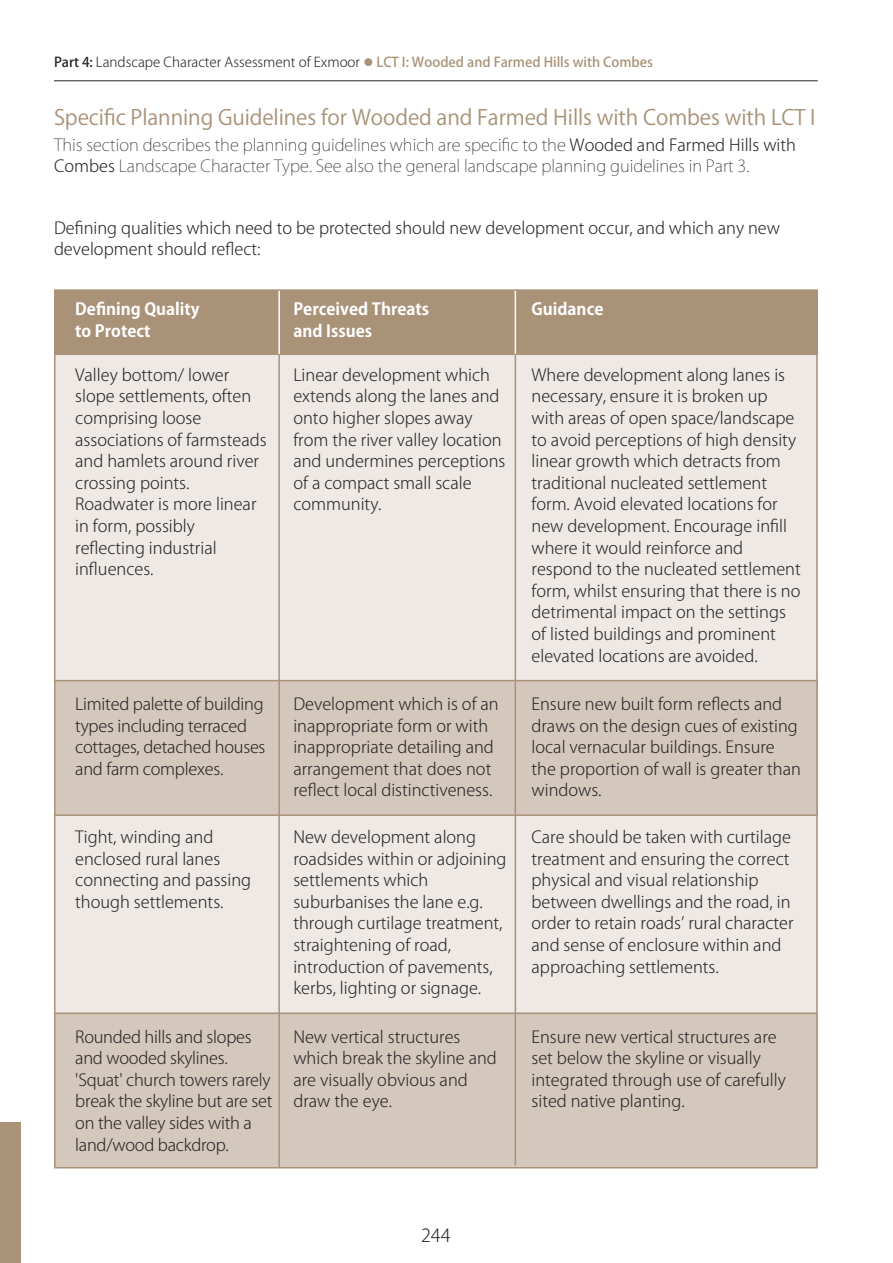
<style>
.page{position:relative;width:893px;height:1263px;background:#fff}
.page>*{position:absolute;margin:0;border:0;box-sizing:border-box;transform-origin:0 0}
.t1{font:21px "Koz Go Pro";letter-spacing:-.005em;color:#a99278}
.t2{font:300 18px "Koz Go Pr 6 N";color:#272526}
.t3{font:300 16.5px/21.6px "Koz Go Pro";color:#272526}
.t4{font:200 16.5px/21.6px "Koz Go Pr 6 N";color:#272526}
.t5{font:700 16.5px/21.6px "Koz Go Pro";color:#fff}
.t6{font:300 13.5px "Koz Go Pr 6 N";color:#272526}
.s1{font-family:"Koz Go Pro";font-weight:500}
.s2{color:#a99278}
.s3{font-family:"Koz Go Pro";font-weight:500;color:#a99278}
.s4{font-family:"Koz Go Pro";font-weight:300}
</style>
<div class="page">
<hr style="left:54px;top:81px;width:764px;height:1px;background:#272526">
<div style="left:54px;top:291px;width:764px;height:873px;background:#eee9e4"></div>
<div style="left:54px;top:681px;width:764px;height:133px;background:#d4c8bc"></div>
<div style="left:54px;top:290px;width:764px;height:64px;background:#a99278"></div>
<hr style="left:54px;top:680px;width:764px;height:1px;background:#a99278">
<div style="left:54px;top:1014px;width:764px;height:153px;background:#d4c8bc"></div>
<hr style="left:54px;top:1012px;width:764px;height:2px;background:#a99278">
<hr style="left:54px;top:814px;width:764px;height:2px;background:#a99278">
<hr style="left:278px;top:289px;width:2px;height:65px;background:#fff">
<hr style="left:515px;top:291px;width:1px;height:63px;background:#fff">
<hr style="left:278px;top:354px;width:2px;height:813px;background:#a99278">
<hr style="left:515px;top:354px;width:1px;height:811px;background:#a99278">
<div style="left:0;top:1123px;width:21px;height:140px;background:#a99278"></div>
<p class="t6" style="left:54px;top:55px;width:600px"><span class="s1">Part 4:</span> Landscape Character Assessment of Exmoor <span class="s2">●</span> <span class="s3">LCT I: Wooded and Farmed Hills with Combes</span></p>
<p class="t1" style="left:54px;top:103px;width:763px">Specific Planning Guidelines for Wooded and Farmed Hills with Combes with LCT I</p>
<p class="t4" style="left:54px;top:134px;width:743px">This section describes the planning guidelines which are specific to the <span class="s4">Wooded and Farmed Hills with<br>Combes</span> Landscape Character Type. See also the general landscape planning guidelines in Part 3.</p>
<p class="t3" style="left:54px;top:217px;width:727px">Defining qualities which need to be protected should new development occur, and which any new development should reflect:</p>
<p class="t5" style="left:75px;top:299px;width:126px">Defining Quality to Protect</p>
<p class="t5" style="left:531px;top:299px;width:73px">Guidance</p>
<p class="t5" style="left:293px;top:299px;width:137px">Perceived Threats and Issues</p>
<p class="t3" style="left:75px;top:364px;width:193px">Valley bottom/ lower slope settlements, often comprising loose associations of farmsteads and hamlets around river crossing points.<br>Roadwater is more linear in form, possibly reflecting industrial influences.</p>
<p class="t3" style="left:531px;top:364px;width:271px">Where development along lanes is necessary, ensure it is broken up with areas of open space/landscape to avoid perceptions of high density linear growth which detracts from traditional nucleated settlement form. Avoid elevated locations for new development. Encourage infill where it would reinforce and respond to the nucleated settlement form, whilst ensuring that there is no detrimental impact on the settings of listed buildings and prominent elevated locations are avoided.</p>
<p class="t3" style="left:293px;top:693px;width:207px">Development which is of an inappropriate form or with inappropriate detailing and arrangement that does not reflect local distinctiveness.</p>
<p class="t3" style="left:293px;top:364px;width:213px">Linear development which extends along the lanes and onto higher slopes away from the river valley location and undermines perceptions of a compact small scale community.</p>
<p class="t3" style="left:75px;top:693px;width:192px">Limited palette of building types including terraced cottages, detached houses and farm complexes.</p>
<p class="t3" style="left:531px;top:693px;width:271px">Ensure new built form reflects and draws on the design cues of existing local vernacular buildings. Ensure the proportion of wall is greater than windows.</p>
<p class="t3" style="left:75px;top:826px;width:177px">Tight, winding and enclosed rural lanes connecting and passing though settlements.</p>
<p class="t3" style="left:293px;top:826px;width:215px">New development along roadsides within or adjoining settlements which suburbanises the lane e.g. through curtilage treatment, straightening of road, introduction of pavements, kerbs, lighting or signage.</p>
<p class="t3" style="left:531px;top:826px;width:264px">Care should be taken with curtilage treatment and ensuring the correct physical and visual relationship between dwellings and the road, in order to retain roads’ rural character and sense of enclosure within and approaching settlements.</p>
<p class="t3" style="left:75px;top:1026px;width:199px">Rounded hills and slopes and wooded skylines. 'Squat' church towers rarely break the skyline but are set on the valley sides with a land/wood backdrop.</p>
<p class="t3" style="left:531px;top:1026px;width:256px">Ensure new vertical structures are set below the skyline or visually integrated through use of carefully sited native planting.</p>
<p class="t3" style="left:293px;top:1026px;width:205px">New vertical structures which break the skyline and are visually obvious and draw the eye.</p>
<p class="t2" style="left:421px;top:1226px;width:31px">244</p>
</div>
